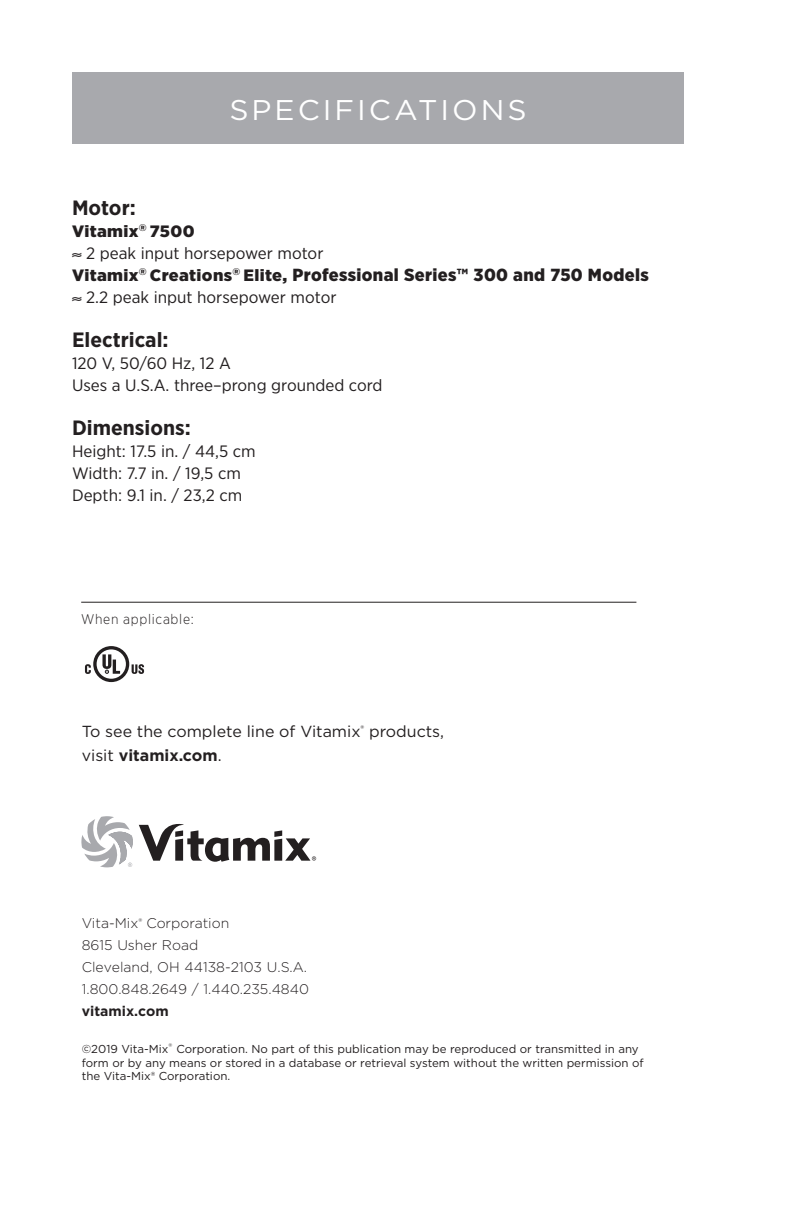
<style>
.page{position:relative;width:792px;height:1224px;background:#fff}
.page>*{position:absolute;margin:0;border:0;box-sizing:border-box;transform-origin:0 0}
.header_copy_ENG{font:28.4px "Gotham";letter-spacing:.1em;color:#fff;scale:1.05 1}
.body_copy{font:700 20.6px "Gotham Narrow";color:#231f20;scale:1.06 1}
.body_copy-2{font:900 17.6px "Gotham Narrow";letter-spacing:.02em;color:#231f20;scale:1.06 1}
.body_copy-3{font:16.4px "Gotham Narrow";color:#231f20;scale:1.06 1}
.body_copy-4{font:900 16.4px "Gotham Narrow";letter-spacing:.02em;color:#231f20;scale:1.13 1}
.t1{font:16px "Gotham";color:#231f20}
.t2{font:700 16px "Gotham";color:#231f20}
.t3{font:300 14px/22px "Gotham";color:#231f20}
.t4{font:300 14px "Gotham Narrow";letter-spacing:.05em;color:#231f20}
.t5{font:700 14px "Gotham";color:#231f20}
.t6{font:11.6px/13.8px "Gotham";color:#231f20}
.s1{font-size:16.4px}
.s2{font-weight:400}
</style>
<div class="page">
<svg style="left:81px;top:816px;width:52px;height:51px"></svg>
<svg style="left:139px;top:823px;width:177px;height:39px"></svg>
<hr style="left:81px;top:602px;width:555px;height:1px;background:#231f20">
<svg style="left:85px;top:646px;width:59px;height:36px"></svg>
<div style="left:72px;top:72px;width:612px;height:72px;background:#a8a9ad"></div>
<p class="header_copy_ENG" style="left:229px;top:92px;width:285px">SPECIFICATIONS</p>
<p class="body_copy" style="left:72px;top:194px;width:62px">Motor:</p>
<p class="body_copy-4" style="left:72px;top:220px;width:110px">Vitamix<sup>®</sup> 7500</p>
<p class="body_copy-3" style="left:72px;top:243px;width:239px">≈ 2 peak input horsepower motor</p>
<p class="body_copy-2" style="left:72px;top:263px;width:546px"><span class="s1">Vitamix</span><sup>®</sup> <span class="s1">Creations</span><sup>®</sup> <span class="s1">Elite,</span> Professional Series™ 300 and 750 Models</p>
<p class="body_copy-3" style="left:72px;top:287px;width:251px">≈ 2.2 peak input horsepower motor</p>
<p class="body_copy" style="left:72px;top:326px;width:93px">Electrical:</p>
<p class="body_copy-3" style="left:72px;top:353px;width:151px">120 V, 50/60 Hz, 12 A</p>
<p class="body_copy-3" style="left:72px;top:375px;width:295px">Uses a U.S.A. three–prong grounded cord</p>
<p class="body_copy" style="left:72px;top:414px;width:114px">Dimensions:</p>
<p class="body_copy-3" style="left:72px;top:441px;width:175px">Height: 17.5 in. / 44,5 cm</p>
<p class="body_copy-3" style="left:72px;top:463px;width:161px">Width: 7.7 in. / 19,5 cm</p>
<p class="body_copy-3" style="left:72px;top:485px;width:162px">Depth: 9.1 in. / 23,2 cm</p>
<p class="t4" style="left:81px;top:610px;width:114px">When applicable:</p>
<p class="t1" style="left:82px;top:722px;width:364px">To see the complete line of Vitamix<sup>®</sup> products,</p>
<p class="t2" style="left:82px;top:745px;width:141px"><span class="s2">visit</span> vitamix.com<span class="s2">.</span></p>
<p class="t3" style="left:82px;top:912px;width:149px">Vita-Mix<sup>®</sup> Corporation</p>
<p class="t3" style="left:82px;top:934px;width:118px">8615 Usher Road</p>
<p class="t3" style="left:82px;top:956px;width:229px">Cleveland, OH 44138-2103 U.S.A.<br>1.800.848.2649 / 1.440.235.4840</p>
<p class="t5" style="left:82px;top:1002px;width:89px">vitamix.com</p>
<p class="t6" style="left:82px;top:1042px;width:563px">©2019 Vita-Mix<sup>®</sup> Corporation. No part of this publication may be reproduced or transmitted in any form or by any means or stored in a database or retrieval system without the written permission of the Vita-Mix® Corporation.</p>
</div>
